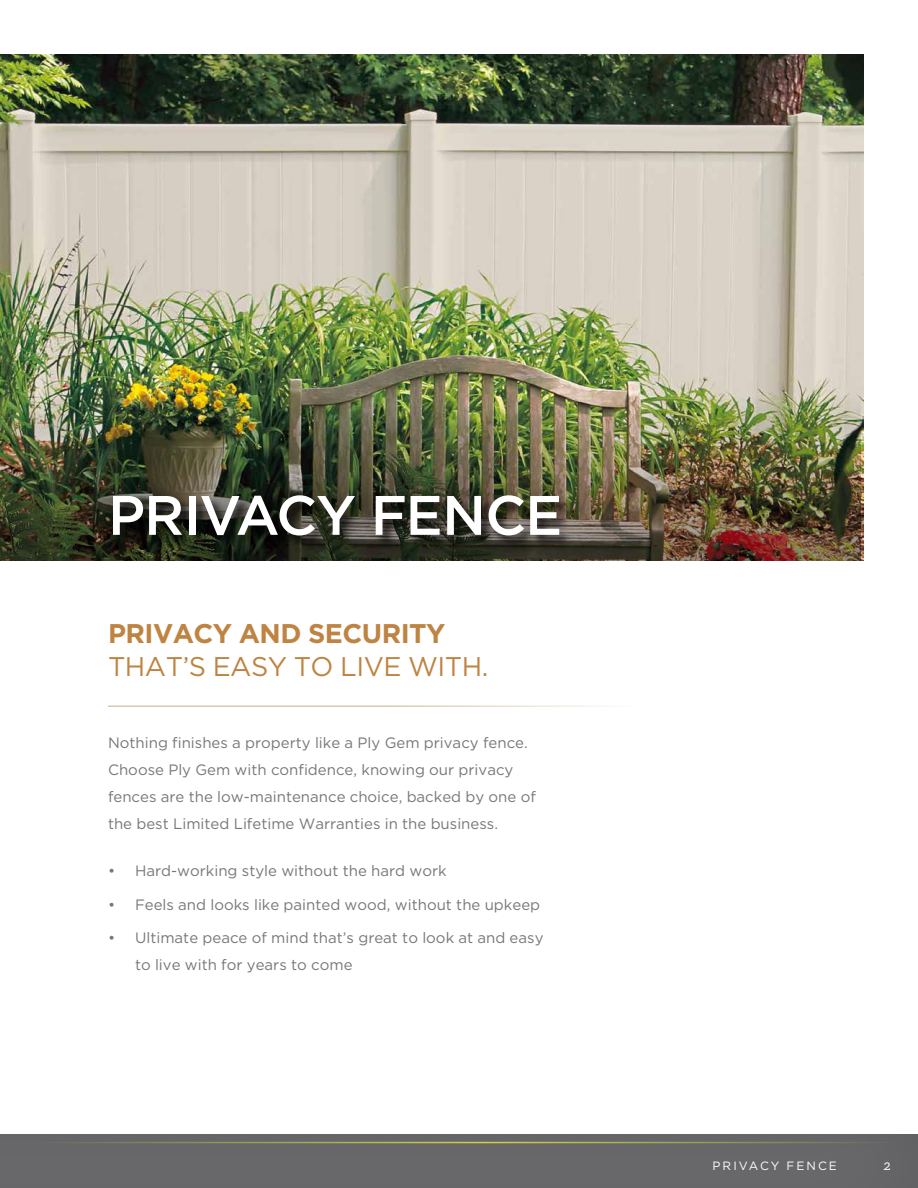
<style>
.page{position:relative;width:918px;height:1188px;background:#fff}
.page>*{position:absolute;margin:0;border:0;box-sizing:border-box;transform-origin:0 0}
.t1{font:500 55.5px "Gotham";letter-spacing:-.02em;color:#fff}
.t2{font:27px "Gotham";letter-spacing:-.02em;color:#bf8342}
.t3{font:700 27px "Gotham";letter-spacing:-.02em;color:#bf8342}
.t4{font:15px/27px "Gotham";color:#767878}
.t5{font:15px "Neutraface Slab Text";color:#fff}
.t6{font:12px "Gotham";letter-spacing:.165em;color:#fff}
</style>
<div class="page">
<img style="left:0;top:55px;width:864px;height:506px">
<div style="left:0;top:1132px;width:918px;height:56px;background:#686769"></div>
<hr style="left:16px;top:1142px;width:886px;height:1px;background:#cbd642">
<img style="left:0;top:395px;width:861px;height:166px">
<div style="left:93px;top:476px;width:486px;height:79px;background:#000;opacity:.4"></div>
<hr style="left:108px;top:705px;width:528px;height:2px;background:#d7caad">
<h1 class="t1" style="left:108px;top:479px;width:456px">PRIVACY FENCE</h1>
<h2 class="t3" style="left:108px;top:615px;width:339px">PRIVACY AND SECURITY</h2>
<h2 class="t2" style="left:108px;top:649px;width:382px">THAT’S EASY TO LIVE WITH.</h2>
<p class="t4" style="left:108px;top:729px;width:429px">Nothing finishes a property like a Ply Gem privacy fence.<br>Choose Ply Gem with confidence, knowing our privacy fences are the low-maintenance choice, backed by one of the best Limited Lifetime Warranties in the business.</p>
<p class="t4" style="left:108px;top:857px;width:340px">• Hard-working style without the hard work</p>
<p class="t4" style="left:108px;top:891px;width:434px">• Feels and looks like painted wood, without the upkeep</p>
<p class="t4" style="left:135px;top:924px;width:410px;text-indent:-27px">• Ultimate peace of mind that’s great to look at and easy to live with for years to come</p>
<p class="t6" style="left:713px;top:1158px;width:126px">PRIVACY FENCE</p>
<p class="t5" style="left:884px;top:1156px;width:9px">2</p>
</div>
